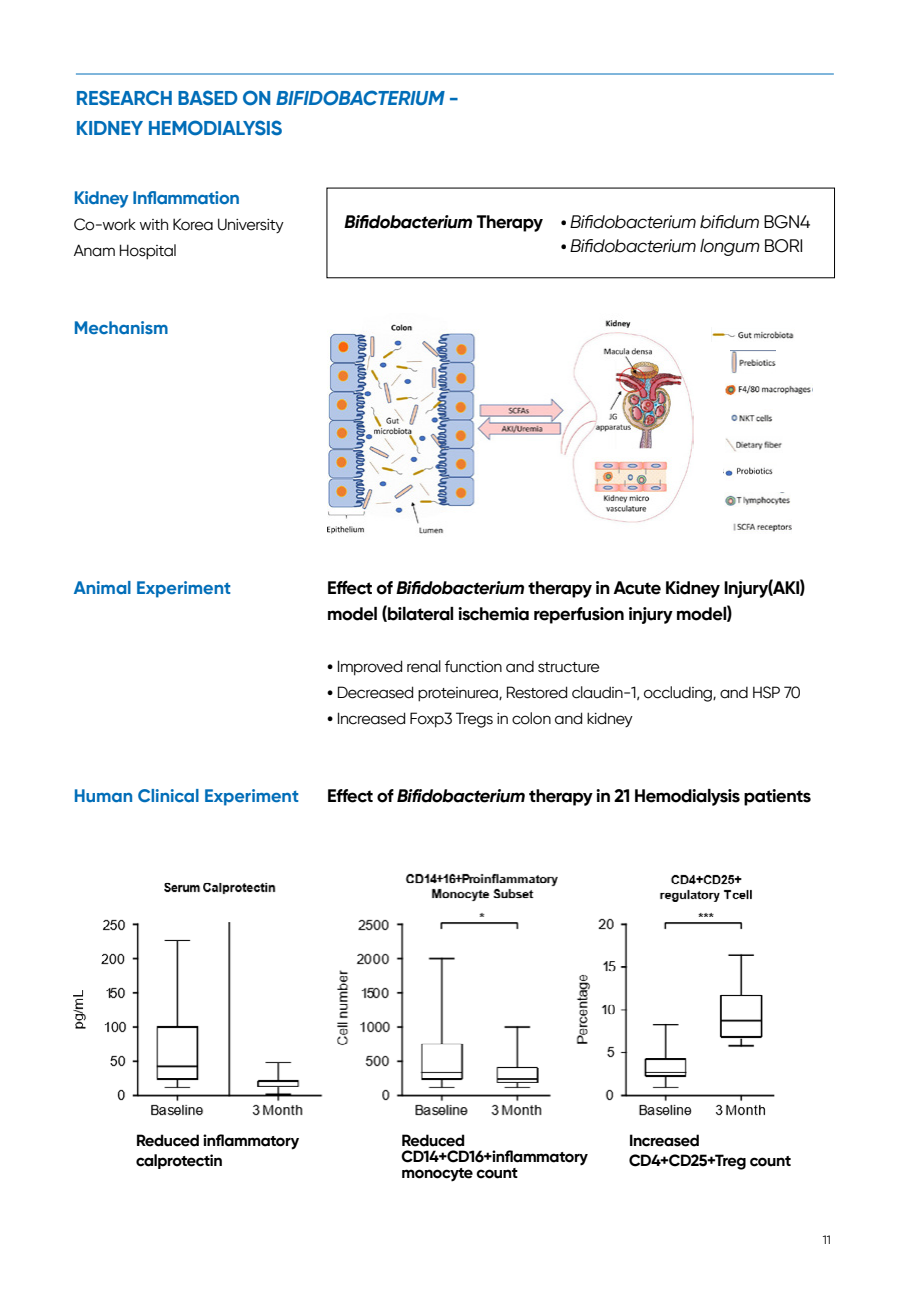
<style>
.page{position:relative;width:908px;height:1304px;background:#fff}
.page>*{position:absolute;margin:0;border:0;box-sizing:border-box;transform-origin:0 0}
.t1{font:700 20px/30px "Gilroy";letter-spacing:-.01em;color:#006db8}
.t2{font:700 18px/26px "Gilroy";letter-spacing:-.02em;color:#000}
.t3{font:italic 18px "Gilroy";letter-spacing:-.02em;color:#000}
.t4{font:700 18px "Gilroy";color:#006db8}
.t5{font:700 18px "Gilroy";letter-spacing:-.02em;color:#006db8}
.t6{font:16px/26px "Gilroy";letter-spacing:-.02em;color:#000}
.t7{font:700 16px/20px "Gilroy";letter-spacing:-.02em;color:#000}
.t8{font:12px "Gilroy";color:#000}
.s1{font-style:italic}
.s2{font-weight:700}
.s3{font-weight:700;font-style:normal}
.s4{font-family:"Spoqa Han Sans";font-style:normal}
.s5{font-style:normal}
.s6{font-family:"Spoqa Han Sans";font-size:18px}
</style>
<div class="page">
<hr style="left:76px;top:74px;width:757px;height:1px;background:#006db8">
<img style="left:74px;top:873px;width:701px;height:243px">
<img style="left:327px;top:320px;width:365px;height:214px">
<img style="left:711px;top:328px;width:82px;height:11px">
<img style="left:725px;top:438px;width:57px;height:14px">
<img style="left:730px;top:351px;width:44px;height:22px">
<img style="left:723px;top:467px;width:50px;height:13px">
<img style="left:725px;top:384px;width:86px;height:11px">
<img style="left:725px;top:492px;width:65px;height:14px">
<img style="left:731px;top:414px;width:41px;height:8px">
<img style="left:733px;top:523px;width:58px;height:9px">
<p class="t1" style="left:76px;top:82px;width:384px">RESEARCH BASED ON <span class="s1">BIFIDOBACTERIUM</span> -<br>KIDNEY HEMODIALYSIS</p>
<p class="t5" style="left:74px;top:186px;width:167px">Kidney Inflammation</p>
<p class="t6" style="left:74px;top:211px;width:211px">Co-work with Korea University<br>Anam Hospital</p>
<p class="t4" style="left:74px;top:316px;width:96px">Mechanism</p>
<p class="t3" style="left:344px;top:211px;width:467px"><span class="s2">Bifidobacterium</span> <span class="s3">Therapy</span> <span class="s4">•</span> Bifidobacterium bifidum <span class="s5">BGN4</span></p>
<p class="t3" style="left:560px;top:235px;width:244px"><span class="s4">•</span> Bifidobacterium longum <span class="s5">BORI</span></p>
<p class="t4" style="left:74px;top:576px;width:159px">Animal Experiment</p>
<p class="t4" style="left:74px;top:784px;width:226px">Human Clinical Experiment</p>
<p class="t2" style="left:327px;top:574px;width:479px">Effect of <span class="s1">Bifidobacterium</span> therapy in Acute Kidney Injury(AKI) model (bilateral ischemia reperfusion injury model)</p>
<p class="t6" style="left:327px;top:653px;width:274px"><span class="s6">•</span> Improved renal function and structure</p>
<p class="t6" style="left:327px;top:679px;width:475px"><span class="s6">•</span> Decreased proteinurea, Restored claudin-1, occluding, and HSP 70</p>
<p class="t6" style="left:327px;top:705px;width:307px"><span class="s6">•</span> Increased Foxp3 Tregs in colon and kidney</p>
<p class="t2" style="left:327px;top:782px;width:485px">Effect of <span class="s1">Bifidobacterium</span> therapy in 21 Hemodialysis patients</p>
<p class="t7" style="left:136px;top:1130px;width:164px">Reduced inflammatory calprotectin</p>
<p class="t7" style="left:401px;top:1132px;width:188px;line-height:16px">Reduced<br>CD14+CD16+inflammatory monocyte count</p>
<p class="t7" style="left:628px;top:1130px;width:163px">Increased<br>CD4+CD25+Treg count</p>
<p class="t8" style="left:822px;top:1232px;width:10px">11</p>
</div>
